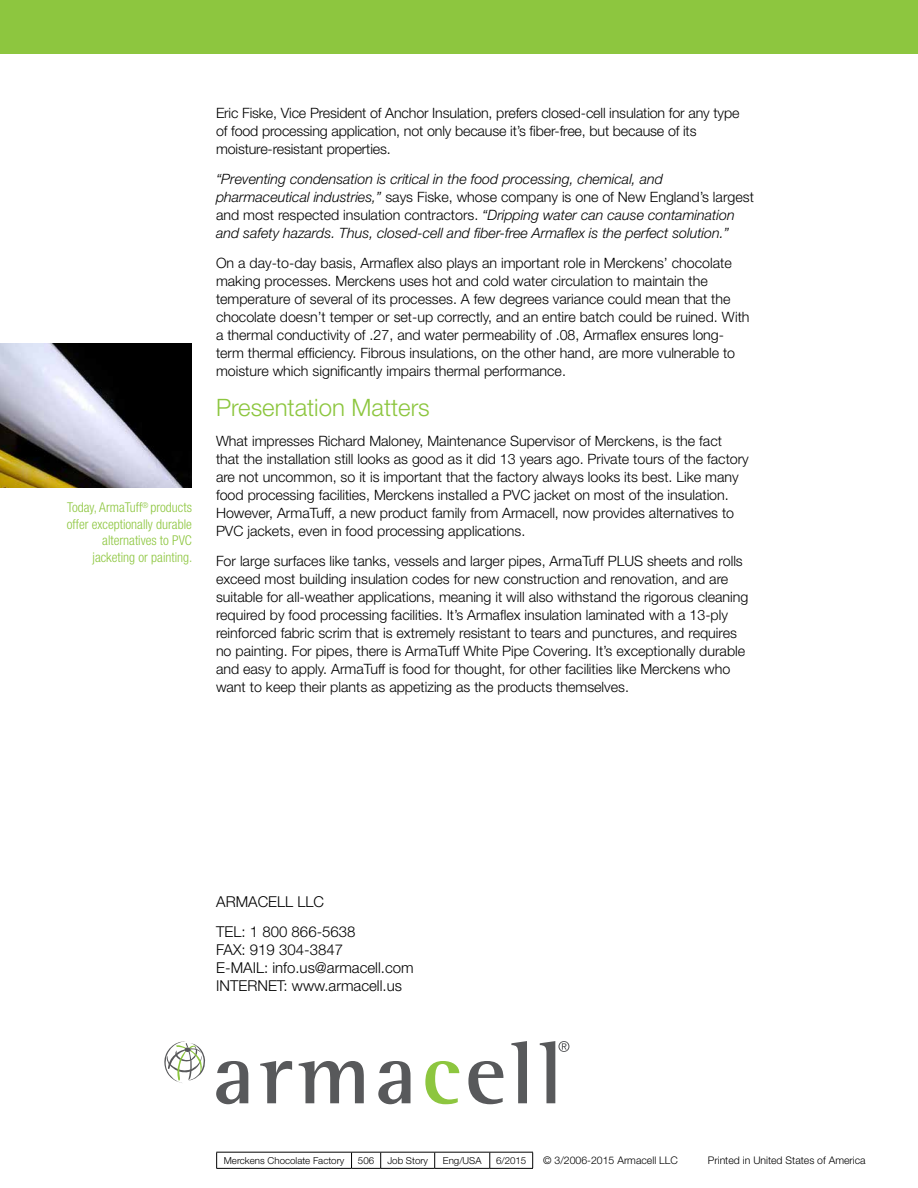
<style>
.page{position:relative;width:918px;height:1188px;background:#fff}
.page>*{position:absolute;margin:0;border:0;box-sizing:border-box;transform-origin:0 0}
.t1{font:300 24px "Helvetica Neue LT Std";color:#8dc63f}
.t2{font:300 15px/18px "Helvetica Neue LT Std";color:#000}
.t3{font:300 14.25px/18px "Helvetica Neue LT Std";color:#000}
.t4{font:italic 300 14.25px/18px "Helvetica Neue LT Std";color:#000}
.t5{font:300 condensed 13.5px/16.5px "Helvetica Neue LT Std";color:#8dc63f;text-align:right}
.t6{font:300 10.5px "Helvetica Neue LT Std";color:#000}
.t7{font:300 9.6px "Helvetica Neue LT Std";color:#000}
.s1{font-style:normal}
</style>
<div class="page">
<img style="left:0;top:343px;width:192px;height:145px">
<div style="left:0;top:0;width:918px;height:54px;background:#8dc63f"></div>
<svg style="left:216px;top:1061px;width:32px;height:43px"></svg>
<svg style="left:260px;top:1061px;width:32px;height:42px"></svg>
<svg style="left:299px;top:1061px;width:65px;height:42px"></svg>
<svg style="left:378px;top:1061px;width:32px;height:43px"></svg>
<svg style="left:425px;top:1061px;width:34px;height:43px"></svg>
<svg style="left:468px;top:1061px;width:35px;height:43px"></svg>
<svg style="left:511px;top:1041px;width:16px;height:62px"></svg>
<svg style="left:540px;top:1041px;width:29px;height:62px"></svg>
<svg style="left:164px;top:1041px;width:42px;height:42px"></svg>
<hr style="left:216px;top:1152px;width:136px;height:1px;background:#000">
<svg style="left:216px;top:1152px;width:1px;height:16px"></svg>
<hr style="left:381px;top:1152px;width:54px;height:1px;background:#000">
<hr style="left:435px;top:1152px;width:55px;height:1px;background:#000">
<svg style="left:434px;top:1152px;width:1px;height:16px"></svg>
<hr style="left:490px;top:1152px;width:43px;height:1px;background:#000">
<svg style="left:489px;top:1152px;width:1px;height:16px"></svg>
<svg style="left:532px;top:1152px;width:1px;height:16px"></svg>
<hr style="left:216px;top:1168px;width:136px;height:1px;background:#000">
<svg style="left:351px;top:1152px;width:30px;height:17px"></svg>
<hr style="left:381px;top:1168px;width:54px;height:1px;background:#000">
<hr style="left:435px;top:1168px;width:55px;height:1px;background:#000">
<hr style="left:490px;top:1168px;width:43px;height:1px;background:#000">
<p class="t5" style="left:67px;top:499px;width:127px">Today, ArmaTuff<sup>®</sup> products offer exceptionally durable alternatives to PVC jacketing or painting.</p>
<p class="t3" style="left:216px;top:104px;width:525px">Eric Fiske, Vice President of Anchor Insulation, prefers closed-cell insulation for any type of food processing application, not only because it’s fiber-free, but because of its moisture-resistant properties.</p>
<p class="t4" style="left:216px;top:170px;width:539px">“Preventing condensation is critical in the food processing, chemical, and pharmaceutical industries,” <span class="s1">says Fiske, whose company is one of New England’s largest and most respected insulation contractors.</span> “Dripping water can cause contamination and safety hazards. Thus, closed-cell and fiber-free Armaflex is the perfect solution.”</p>
<p class="t3" style="left:216px;top:254px;width:535px">On a day-to-day basis, Armaflex also plays an important role in Merckens’ chocolate making processes. Merckens uses hot and cold water circulation to maintain the temperature of several of its processes. A few degrees variance could mean that the chocolate doesn’t temper or set-up correctly, and an entire batch could be ruined. With a thermal conductivity of .27, and water permeability of .08, Armaflex ensures long&shy;term thermal efficiency. Fibrous insulations, on the other hand, are more vulnerable to moisture which significantly impairs thermal performance.</p>
<h1 class="t1" style="left:216px;top:392px;width:215px">Presentation Matters</h1>
<p class="t3" style="left:216px;top:431px;width:534px">What impresses Richard Maloney, Maintenance Supervisor of Merckens, is the fact that the installation still looks as good as it did 13 years ago. Private tours of the factory are not uncommon, so it is important that the factory always looks its best. Like many food processing facilities, Merckens installed a PVC jacket on most of the insulation.<br>However, ArmaTuff, a new product family from Armacell, now provides alternatives to PVC jackets, even in food processing applications.</p>
<p class="t3" style="left:216px;top:552px;width:534px">For large surfaces like tanks, vessels and larger pipes, ArmaTuff PLUS sheets and rolls exceed most building insulation codes for new construction and renovation, and are suitable for all-weather applications, meaning it will also withstand the rigorous cleaning required by food processing facilities. It’s Armaflex insulation laminated with a 13-ply reinforced fabric scrim that is extremely resistant to tears and punctures, and requires no painting. For pipes, there is ArmaTuff White Pipe Covering. It’s exceptionally durable and easy to apply. ArmaTuff is food for thought, for other facilities like Merckens who want to keep their plants as appetizing as the products themselves.</p>
<p class="t2" style="left:216px;top:886px;width:141px;line-height:30.2px">ARMACELL LLC<br>TEL: 1 800 866-5638</p>
<p class="t2" style="left:216px;top:941px;width:199px">FAX: 919 304-3847<br>E-MAIL: info.us@armacell.com<br>INTERNET: www.armacell.us</p>
<p class="t7" style="left:224px;top:1154px;width:122px">Merckens Chocolate Factory</p>
<p class="t7" style="left:358px;top:1154px;width:18px">506</p>
<p class="t7" style="left:387px;top:1154px;width:42px">Job Story</p>
<p class="t7" style="left:443px;top:1154px;width:40px">Eng/USA</p>
<p class="t7" style="left:496px;top:1154px;width:32px">6/2015</p>
<p class="t6" style="left:543px;top:1154px;width:136px">© 3/2006-2015 Armacell LLC</p>
<p class="t6" style="left:708px;top:1154px;width:159px">Printed in United States of America</p>
</div>
